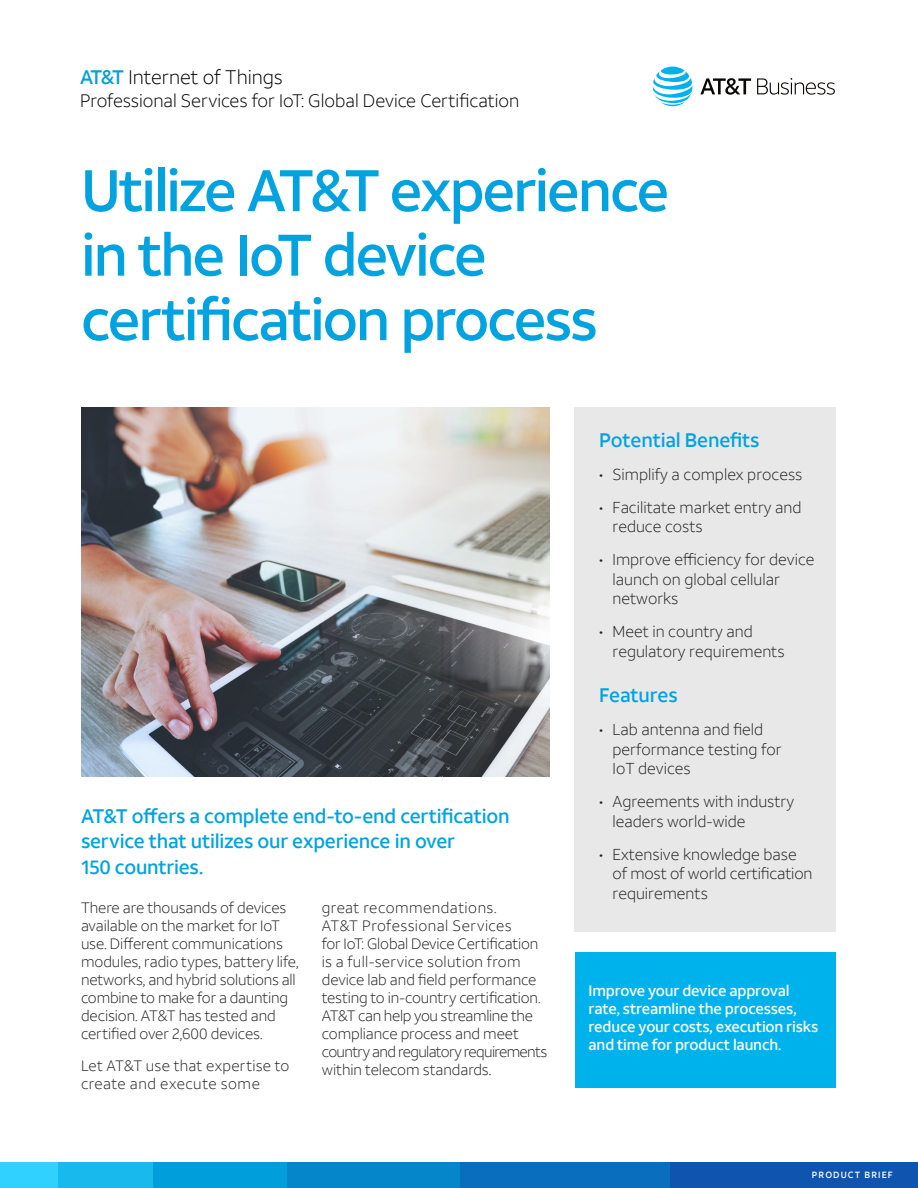
<style>
.page{position:relative;width:918px;height:1188px;background:#fff}
.page>*{position:absolute;margin:0;border:0;box-sizing:border-box;transform-origin:0 0}
.t1{font:500 58.5px/64.5px "ATT Aleck Sans";letter-spacing:-.04em;color:#00a2df}
.Callout{font:500 19.5px/25.5px "ATT Aleck Sans";letter-spacing:-.01em;color:#00a2df}
.Bullets{font:500 19.5px "ATT Aleck Sans";letter-spacing:-.01em;color:#00a2df}
.AT_T_type{font:300 19.5px "ATT Aleck Sans";color:#000}
.AT_T_type-2{font:300 18px "ATT Aleck Sans";letter-spacing:-.005em;color:#000}
.t2{font:300 15.75px/19.5px "ATT Aleck Sans";color:#231f20}
.t3{font:300 15px/18px "ATT Aleck Sans";letter-spacing:-.005em;color:#231f20}
.t4{font:500 15px/18px "ATT Aleck Sans";letter-spacing:-.01em;color:#fff}
.t5{font:300 15px/18px "ATT Aleck Sans";letter-spacing:.02em;color:#231f20}
.t6{font:500 9px "ATT Aleck Sans";letter-spacing:.12em;color:#fff}
.s1{font-weight:500;color:#009fdb}
</style>
<div class="page">
<div style="left:669px;top:1163px;width:249px;height:25px;background:#0f54af"></div>
<div style="left:459px;top:1163px;width:211px;height:25px;background:#0a6ebe"></div>
<div style="left:287px;top:1163px;width:172px;height:25px;background:#0586cb"></div>
<div style="left:153px;top:1163px;width:134px;height:25px;background:#009fdb"></div>
<div style="left:57px;top:1163px;width:96px;height:25px;background:#18b9ed"></div>
<div style="left:0;top:1162px;width:57px;height:26px;background:#30d1ff"></div>
<div style="left:575px;top:407px;width:261px;height:525px;background:#e8e8e9"></div>
<img style="left:81px;top:407px;width:469px;height:370px">
<svg style="left:653px;top:67px;width:39px;height:39px"></svg>
<svg style="left:700px;top:78px;width:51px;height:17px"></svg>
<svg style="left:757px;top:78px;width:78px;height:17px"></svg>
<div style="left:575px;top:952px;width:261px;height:136px;background:#00b2ec"></div>
<p class="AT_T_type" style="left:80px;top:65px;width:204px"><span class="s1">AT&amp;T</span> Internet of Things</p>
<p class="AT_T_type-2" style="left:80px;top:89px;width:441px">Professional Services for IoT: Global Device Certification</p>
<p class="t1" style="left:81px;top:159px;width:590px">Utilize AT&amp;T experience in the IoT device certification process</p>
<p class="Callout" style="left:81px;top:803px;width:430px">AT&amp;T offers a complete end-to-end certification service that utilizes our experience in over<br>150 countries.</p>
<p class="t3" style="left:81px;top:899px;width:219px">There are thousands of devices available on the market for IoT use. Different communications modules, radio types, battery life, networks, and hybrid solutions all combine to make for a daunting decision. AT&amp;T has tested and certified over 2,600 devices.</p>
<p class="t5" style="left:81px;top:1056px;width:210px">Let AT&amp;T use that expertise to create and execute some</p>
<p class="t3" style="left:322px;top:899px;width:227px">great recommendations.<br>AT&amp;T Professional Services<br>for IoT: Global Device Certification is a full-service solution from device lab and field performance testing to in-country certification.<br>AT&amp;T can help you streamline the compliance process and meet country and regulatory requirements within telecom standards.</p>
<p class="Bullets" style="left:599px;top:428px;width:162px">Potential Benefits</p>
<p class="t2" style="left:599px;top:464px;width:205px">• Simplify a complex process</p>
<p class="t2" style="left:613px;top:497px;width:191px;text-indent:-14px">• Facilitate market entry and reduce costs</p>
<p class="t2" style="left:613px;top:550px;width:203px;text-indent:-14px">• Improve efficiency for device launch on global cellular networks</p>
<p class="t2" style="left:613px;top:622px;width:174px;text-indent:-14px">• Meet in country and regulatory requirements</p>
<p class="Bullets" style="left:599px;top:683px;width:80px">Features</p>
<p class="t2" style="left:613px;top:720px;width:171px;text-indent:-14px">• Lab antenna and field performance testing for<br>IoT devices</p>
<p class="t2" style="left:613px;top:792px;width:183px;text-indent:-14px">• Agreements with industry leaders world-wide</p>
<p class="t2" style="left:613px;top:845px;width:202px;text-indent:-14px">• Extensive knowledge base of most of world certification requirements</p>
<p class="t4" style="left:589px;top:981px;width:231px">Improve your device approval rate, streamline the processes, reduce your costs, execution risks and time for product launch.</p>
<p class="t6" style="left:812px;top:1169px;width:82px">PRODUCT BRIEF</p>
</div>
